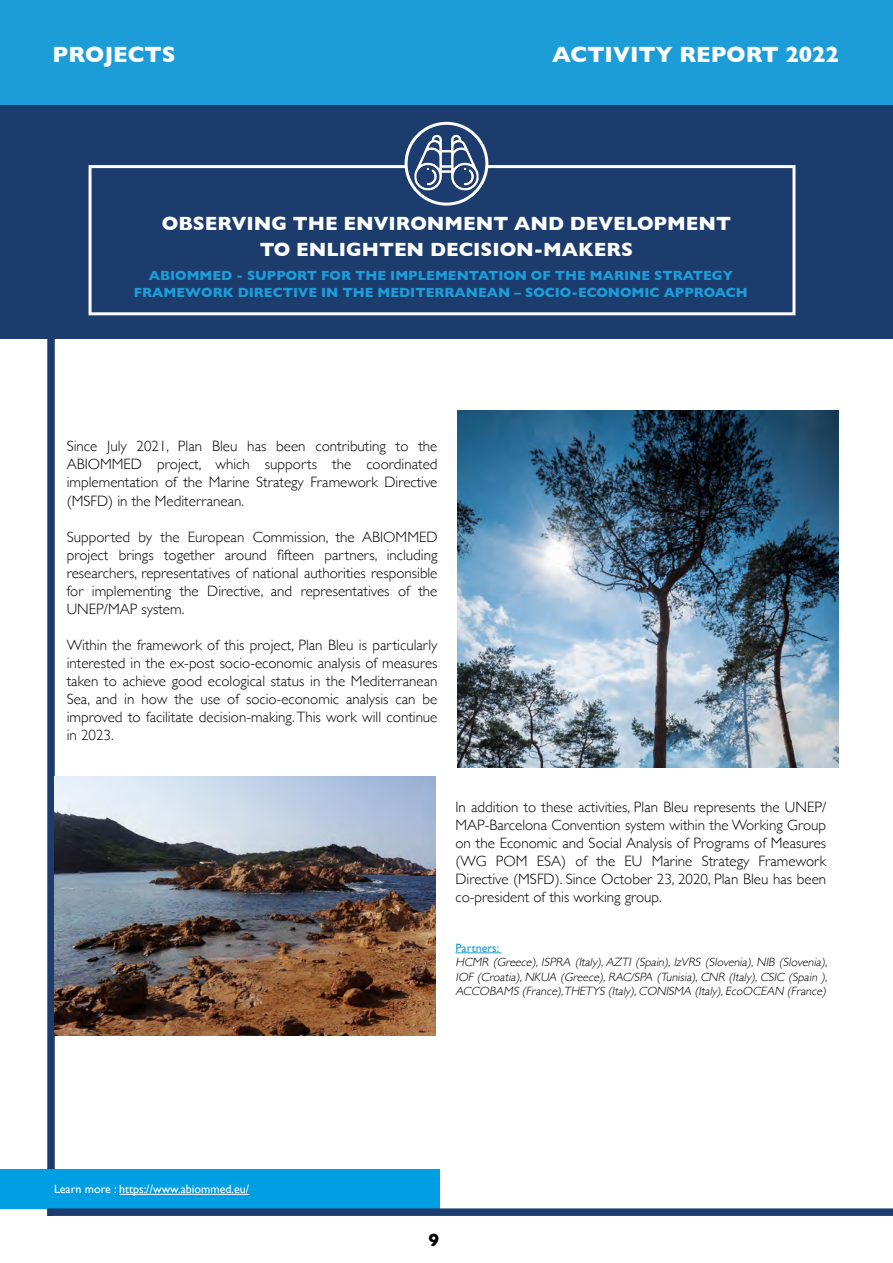
<style>
.page{position:relative;width:893px;height:1263px;background:#fff}
.page>*{position:absolute;margin:0;border:0;box-sizing:border-box;transform-origin:0 0}
.t1{font:700 22.5px "Gill Sans";color:#fff}
.t2{font:700 19.5px/25.5px "Gill Sans";color:#fff;text-align:center}
.t3{font:700 18px "Gill Sans";color:#000}
.t4{font:300 15px/18px "Gill Sans";color:#000;text-align:justify}
.t5{font:700 13.5px/16.2px "Gill Sans";color:#1d9dd8;text-align:center}
.t6{font:italic 300 12px/14.4px "Gill Sans";color:#000;text-align:justify}
.t7{font:12px "Gill Sans";color:#fff}
.t8{font:12px "Gill Sans";color:#1a9dd9}
</style>
<div class="page">
<div style="left:47px;top:0;width:8px;height:1216px;background:#1c3c6e"></div>
<div style="left:0;top:0;width:893px;height:338px;background:#1c3c6e"></div>
<div style="left:0;top:0;width:893px;height:105px;background:#1d9dd8"></div>
<div style="left:89px;top:165px;width:706px;height:150px;border:3px solid #fff"></div>
<div style="left:0;top:1169px;width:439px;height:40px;background:#009fe3"></div>
<div style="left:47px;top:1208px;width:846px;height:8px;background:#1c3c6e"></div>
<svg style="left:406px;top:123px;width:81px;height:81px"></svg>
<img style="left:414px;top:131px;width:65px;height:64px">
<div style="left:405px;top:122px;width:83px;height:84px;border:3px solid #fff;border-radius:50%"></div>
<hr style="left:119px;top:1194px;width:130px;height:1px;background:#fff">
<hr style="left:455px;top:952px;width:47px;height:1px;background:#1a9dd9">
<img style="left:457px;top:410px;width:382px;height:357px">
<img style="left:54px;top:776px;width:382px;height:259px">
<h1 class="t1" style="left:53px;top:37px;width:124px">PROJECTS</h1>
<h1 class="t1" style="left:552px;top:37px;width:288px">ACTIVITY REPORT 2022</h1>
<h2 class="t2" style="left:162px;top:210px;width:571px">OBSERVING THE ENVIRONMENT AND DEVELOPMENT<br>TO ENLIGHTEN DECISION-MAKERS</h2>
<p class="t5" style="left:134px;top:267px;width:615px">ABIOMMED - SUPPORT FOR THE IMPLEMENTATION OF THE MARINE STRATEGY<br>FRAMEWORK DIRECTIVE IN THE MEDITERRANEAN – SOCIO-ECONOMIC APPROACH</p>
<p class="t4" style="left:67px;top:437px;width:372px">Since July 2021, Plan Bleu has been contributing to the ABIOMMED project, which supports the coordinated implementation of the Marine Strategy Framework Directive (MSFD) in the Mediterranean.</p>
<p class="t4" style="left:67px;top:527px;width:372px">Supported by the European Commission, the ABIOMMED project brings together around fifteen partners, including researchers, representatives of national authorities responsible for implementing the Directive, and representatives of the UNEP/MAP system.</p>
<p class="t4" style="left:67px;top:635px;width:372px">Within the framework of this project, Plan Bleu is particularly interested in the ex-post socio-economic analysis of measures taken to achieve good ecological status in the Mediterranean Sea, and in how the use of socio-economic analysis can be improved to facilitate decision-making. This work will continue in 2023.</p>
<p class="t4" style="left:455px;top:797px;width:372px">In addition to these activities, Plan Bleu represents the UNEP/ MAP-Barcelona Convention system within the Working Group on the Economic and Social Analysis of Programs of Measures (WG POM ESA) of the EU Marine Strategy Framework Directive (MSFD). Since October 23, 2020, Plan Bleu has been co-president of this working group.</p>
<p class="t8" style="left:455px;top:941px;width:45px">Partners:</p>
<p class="t6" style="left:455px;top:955px;width:376px">HCMR (Greece),ISPRA (Italy),AZTI (Spain),IzVRS (Slovenia),NIB (Slovenia), IOF(Croatia),NKUA (Greece),RAC/SPA (Tunisia),CNR (Italy),CSIC (Spain ), ACCOBAMS(France),THETYS(Italy),CONISMA (Italy),EcoOCEAN (France)</p>
<p class="t7" style="left:54px;top:1182px;width:197px">Learn more : https://www.abiommed.eu/</p>
<p class="t3" style="left:428px;top:1225px;width:12px">9</p>
</div>
